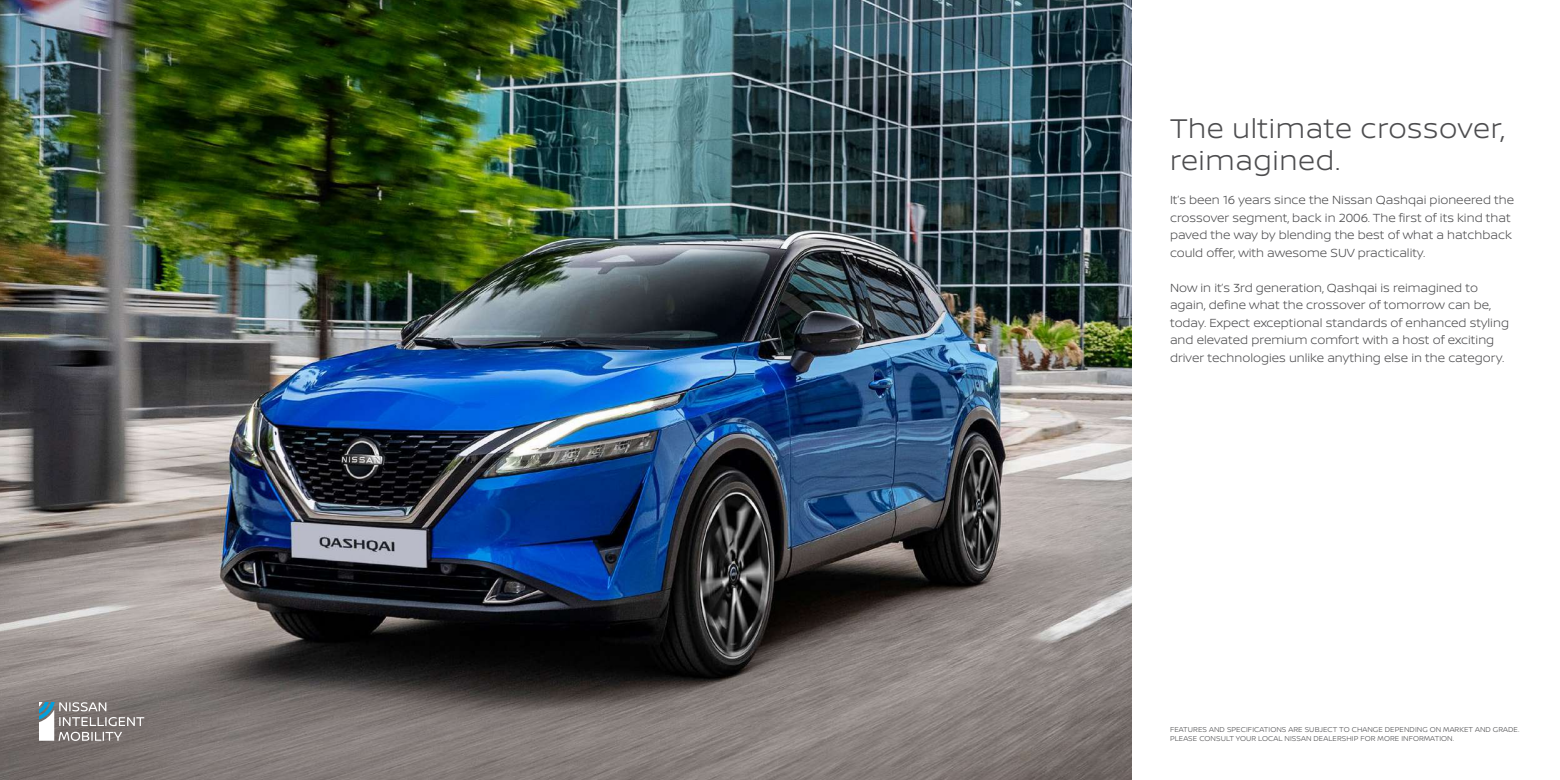
<style>
.page{position:relative;width:1560px;height:780px;background:#fff}
.page>*{position:absolute;margin:0;border:0;box-sizing:border-box;transform-origin:0 0}
.t1{font:300 28.75px/31.2px "Nissan Brand";letter-spacing:.02em;color:#4d4d4f}
.t2{font:300 12.5px/17.5px "Nissan Brand";color:#4d4d4f}
.t3{font:300 7.5px/9px "Nissan Brand";letter-spacing:.01em;color:#4d4d4f}
</style>
<div class="page">
<img style="left:0;top:0;width:1130px;height:780px">
<svg style="left:39px;top:702px;width:105px;height:38px;background:#919090"></svg>
<h1 class="t1" style="left:1169px;top:112px;width:336px">The ultimate crossover, reimagined.</h1>
<p class="t2" style="left:1169px;top:190px;width:345px">It’s been 16 years since the Nissan Qashqai pioneered the crossover segment, back in 2006. The first of its kind that paved the way by blending the best of what a hatchback could offer, with awesome SUV practicality.</p>
<p class="t2" style="left:1169px;top:278px;width:340px">Now in it’s 3rd generation, Qashqai is reimagined to again, define what the crossover of tomorrow can be, today. Expect exceptional standards of enhanced styling and elevated premium comfort with a host of exciting driver technologies unlike anything else in the category.</p>
<p class="t3" style="left:1169px;top:724px;width:351px">FEATURES AND SPECIFICATIONS ARE SUBJECT TO CHANGE DEPENDING ON MARKET AND GRADE.<br>PLEASE CONSULT YOUR LOCAL NISSAN DEALERSHIP FOR MORE INFORMATION.</p>
</div>
